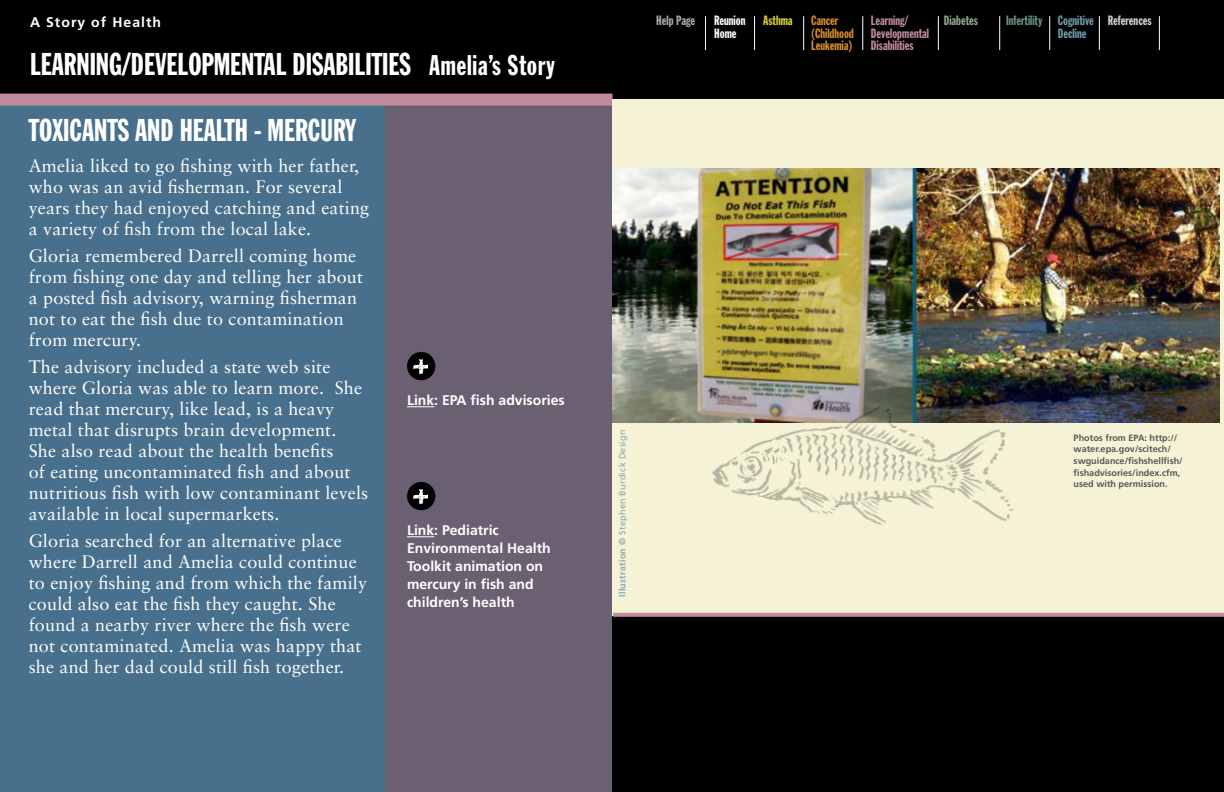
<style>
.page{position:relative;width:1224px;height:792px;background:#fff}
.page>*{position:absolute;margin:0;border:0;box-sizing:border-box;transform-origin:0 0}
.t1{font:31px "Franklin Gothic Extra Cond";color:#fff}
.t2{font:28px "Franklin Gothic Extra Cond";letter-spacing:.025em;color:#fff}
.t3{font:18px/21px "Sabon LT";letter-spacing:.01em;color:#fff}
.t4{font:700 14px/18px "Frutiger";color:#fff}
.t5{font:700 14px "Frutiger";letter-spacing:.075em;color:#fff}
.t6{font:13.3px/12.3px "Franklin Gothic Extra Cond";color:#c08c9d}
.t7{font:13.3px/12.3px "Franklin Gothic Extra Cond";color:#d88d2a}
.t8{font:13.3px/12.3px "Franklin Gothic Extra Cond";color:#6f9aad}
.t9{font:13.3px "Franklin Gothic Extra Cond";color:#fff}
.t10{font:13.3px "Franklin Gothic Extra Cond";color:#6b9386}
.t11{font:13.3px "Franklin Gothic Extra Cond";color:#d1d3d4}
.t12{font:13.3px "Franklin Gothic Extra Cond";color:#a7a9ac}
.t13{font:13.3px "Franklin Gothic Extra Cond";color:#8fa78a}
.t14{font:13.3px "Franklin Gothic Extra Cond";color:#d8d13b}
.t15{font:700 9.1px/11.7px "Frutiger";color:#58595b}
.t16{font:9px "Frutiger";letter-spacing:.03em;color:#89a9ba}
.s1{font-size:31px}
.s2{font-weight:700}
</style>
<div class="page">
<div style="left:612px;top:0;width:612px;height:100px;background:#000"></div>
<hr style="left:863px;top:16px;width:1px;height:34px;background:#fff">
<hr style="left:938px;top:16px;width:1px;height:34px;background:#fff">
<hr style="left:999px;top:16px;width:1px;height:34px;background:#fff">
<hr style="left:1049px;top:16px;width:1px;height:34px;background:#fff">
<hr style="left:1099px;top:16px;width:1px;height:34px;background:#fff">
<hr style="left:1159px;top:16px;width:1px;height:34px;background:#fff">
<hr style="left:803px;top:16px;width:1px;height:34px;background:#fff">
<hr style="left:754px;top:16px;width:1px;height:34px;background:#fff">
<hr style="left:705px;top:16px;width:1px;height:34px;background:#fff">
<div style="left:384px;top:100px;width:228px;height:692px;background:#6b6072"></div>
<div style="left:0;top:100px;width:384px;height:692px;background:#48708d"></div>
<div style="left:0;top:0;width:612px;height:100px;background:#000"></div>
<div style="left:0;top:94px;width:612px;height:12px;background:#c08c9d"></div>
<div style="left:407px;top:352px;width:28px;height:28px;background:#000;border-radius:50%"></div>
<img style="left:413px;top:359px;width:16px;height:16px">
<div style="left:407px;top:482px;width:28px;height:28px;background:#000;border-radius:50%"></div>
<img style="left:413px;top:489px;width:16px;height:16px">
<svg style="left:407px;top:406px;width:27px;height:1px"></svg>
<svg style="left:407px;top:536px;width:27px;height:1px"></svg>
<div style="left:612px;top:100px;width:612px;height:692px;background:#f5f2d5"></div>
<div style="left:612px;top:616px;width:612px;height:176px;background:#000"></div>
<img style="left:612px;top:168px;width:608px;height:255px">
<img style="left:706px;top:389px;width:326px;height:136px">
<svg style="left:613px;top:613px;width:611px;height:4px;background:#b68595"></svg>
<p class="t5" style="left:30px;top:14px;width:133px">A Story of Health</p>
<h1 class="t1" style="left:30px;top:47px;width:304px">Learning/Developmental Disabili</h1>
<h2 class="t2" style="left:372px;top:50px;width:185px"><span class="s1">ties</span> Amelia’s Story</h2>
<h1 class="t1" style="left:29px;top:113px;width:329px">Toxicants and HealtH - Merc ury</h1>
<p class="t3" style="left:29px;top:155px;width:342px">Amelia liked to go fishing with her father, who was an avid fisherman. For several years they had enjoyed catching and eating a variety of fish from the local lake.</p>
<p class="t3" style="left:29px;top:245px;width:336px">Gloria remembered Darrell coming home from fishing one day and telling her about a posted fish advisory, warning fisherman not to eat the fish due to contamination from mercury.</p>
<p class="t3" style="left:29px;top:356px;width:341px">The advisory included a state web site where Gloria was able to learn more. She read that mercury, like lead, is a heavy metal that disrupts brain development.<br>She also read about the health benefits<br>of eating uncontaminated fish and about nutritious fish with low contaminant levels available in local supermarkets.</p>
<p class="t3" style="left:29px;top:530px;width:340px">Gloria searched for an alternative place where Darrell and Amelia could continue to enjoy fishing and from which the family could also eat the fish they caught. She found a nearby river where the fish were not contaminated. Amelia was happy that she and her dad could still fish together.</p>
<p class="t4" style="left:407px;top:391px;width:159px">Link: EPA fish advisories</p>
<p class="t4" style="left:407px;top:521px;width:145px">Link: Pediatric<br>Environmental Health<br>Toolkit animation on mercury in fish and children’s health</p>
<p class="t7" style="left:811px;top:15px;width:44px">Cancer (Childhood<br>Leukemia)</p>
<p class="t6" style="left:871px;top:15px;width:60px">Learning/<br>Developmental<br>Disabilities</p>
<p class="t8" style="left:1058px;top:15px;width:38px">Cognitive<br>Decline</p>
<p class="t12" style="left:656px;top:14px;width:40px">Help Page</p>
<p class="t13" style="left:944px;top:14px;width:36px">Diabetes</p>
<p class="t10" style="left:1006px;top:14px;width:38px">Infertility</p>
<p class="t11" style="left:1108px;top:14px;width:45px">References</p>
<p class="t9" style="left:714px;top:14px;width:33px">Reunion</p>
<p class="t14" style="left:763px;top:14px;width:31px">Asthma</p>
<p class="t9" style="left:714px;top:26px;width:24px">Home</p>
<p class="t16" style="left:617px;top:597px;width:169px;rotate:-90deg"><span class="s2">Illustration ©</span> Stephen Burdick Design</p>
<p class="t15" style="left:1074px;top:431px;width:111px">Photos from EPA: http:// water.epa.gov/scitech/ swguidance/fishshellfish/ fishadvisories/index.cfm, used with permission.</p>
</div>
